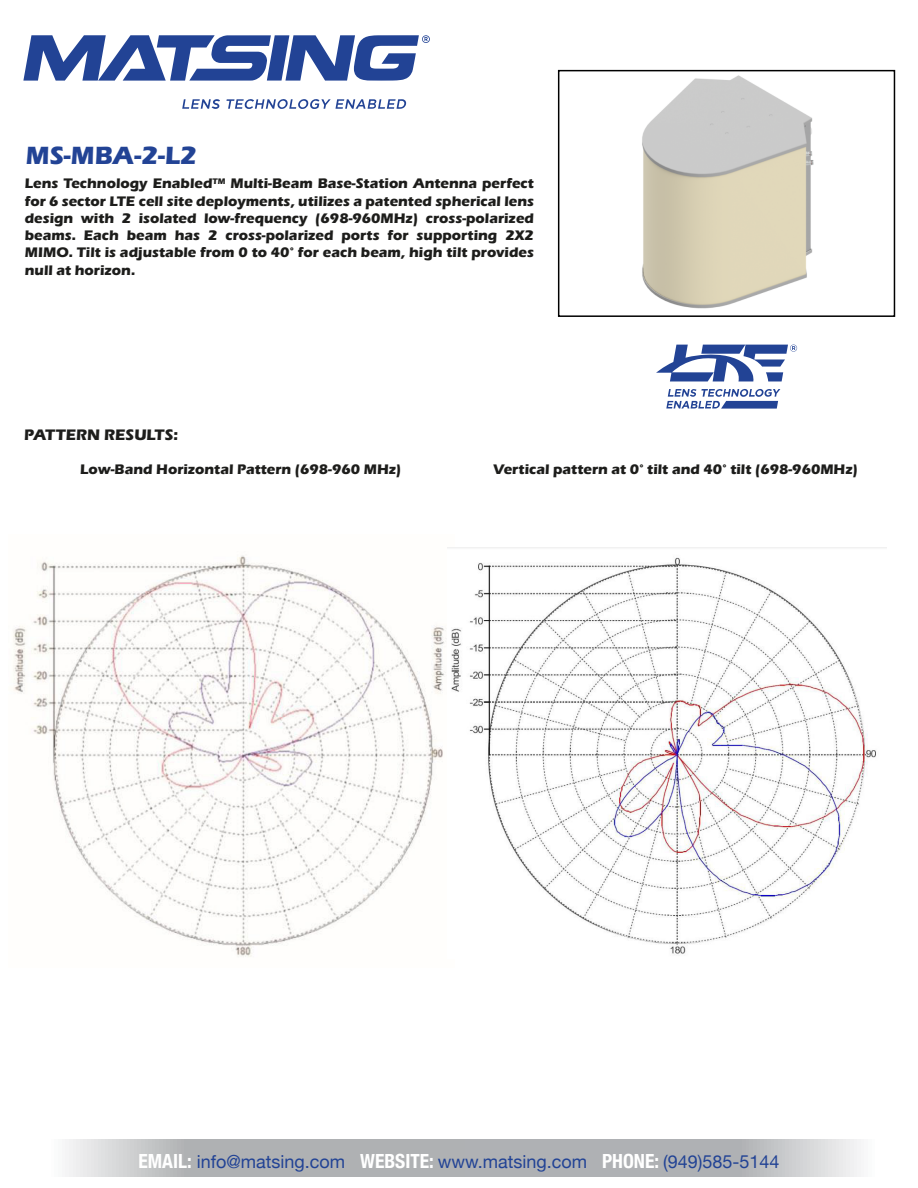
<style>
.page{position:relative;width:918px;height:1188px;background:#fff}
.page>*{position:absolute;margin:0;border:0;box-sizing:border-box;transform-origin:0 0}
.t1{font:700 25.8px "Marta";color:#224395}
.t2{font:18px "Helvetica Neue";color:#224395}
.t3{font:700 15.75px "Marta";color:#1d1d1b}
.t4{font:700 14.4px/17.2px "Marta";color:#1d1d1b;text-align:justify}
.s1{font-weight:700;font-stretch:condensed;font-size:19.5px;color:#fff}
</style>
<div class="page">
<img style="left:13px;top:547px;width:442px;height:410px">
<img style="left:447px;top:548px;width:429px;height:409px">
<svg style="left:226px;top:99px;width:181px;height:10px"></svg>
<svg style="left:182px;top:99px;width:38px;height:10px"></svg>
<svg style="left:23px;top:35px;width:407px;height:46px"></svg>
<svg style="left:65px;top:1140px;width:796px;height:37px;background:#b9bbbd"></svg>
<div style="left:558px;top:70px;width:337px;height:247px;border:2px solid #000"></div>
<svg style="left:666px;top:389px;width:114px;height:20px"></svg>
<svg style="left:656px;top:345px;width:141px;height:37px"></svg>
<img style="left:642px;top:75px;width:172px;height:234px">
<h1 class="t1" style="left:26px;top:140px;width:173px">MS-MBA-2-L2</h1>
<p class="t4" style="left:25px;top:175px;width:511px">Lens Technology Enabled<sup>TM</sup> Multi-Beam Base-Station Antenna perfect for 6 sector LTE cell site deployments, utilizes a patented spherical lens design with 2 isolated low-frequency (698-960MHz) cross-polarized beams. Each beam has 2 cross-polarized ports for supporting 2X2<br>MIMO. Tilt is adjustable from 0 to 40° for each beam, high tilt provides null at horizon.</p>
<p class="t3" style="left:24px;top:426px;width:155px">PATTERN RESULTS:</p>
<p class="t4" style="left:80px;top:460px;width:323px">Low-Band Horizontal Pattern (698-960 MHz)</p>
<p class="t4" style="left:494px;top:460px;width:366px">Vertical pattern at 0° tilt and 40° tilt (698-960MHz)</p>
<p class="t2" style="left:138px;top:1148px;width:643px"><span class="s1">EMAIL:</span> info@matsing.com <span class="s1">WEBSITE:</span> www.matsing.com <span class="s1">PHONE:</span> (949)585-5144</p>
</div>
